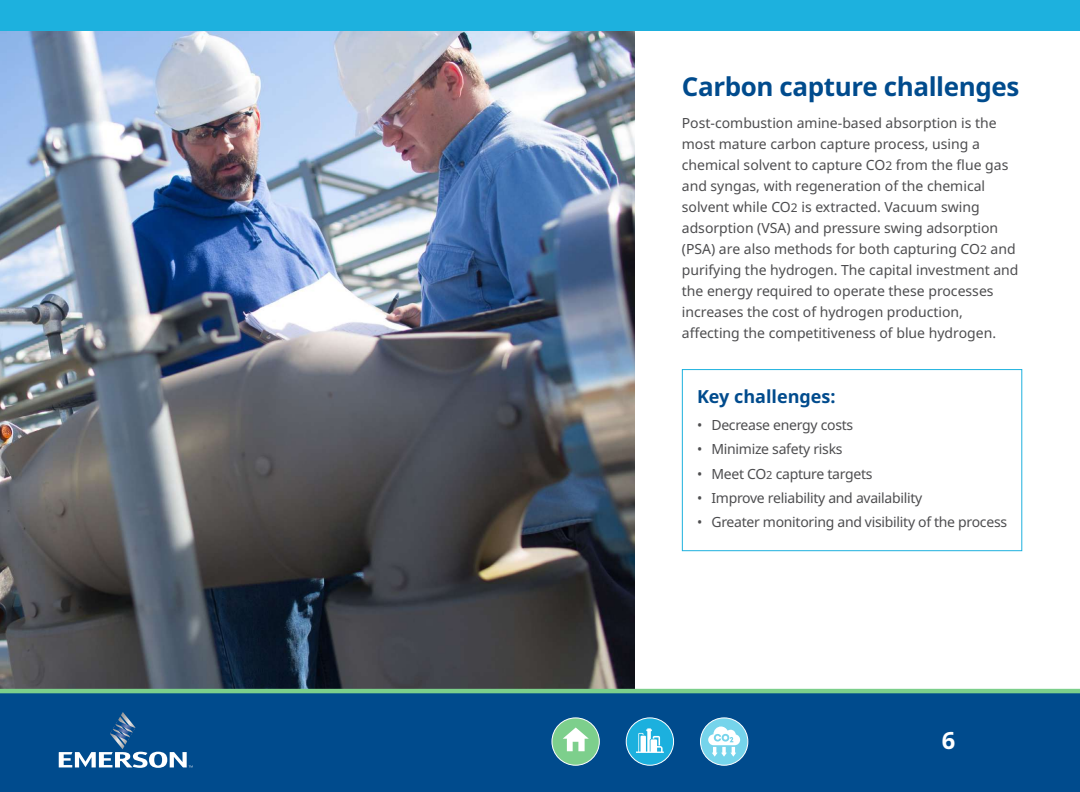
<style>
.page{position:relative;width:1080px;height:792px;background:#fff}
.page>*{position:absolute;margin:0;border:0;box-sizing:border-box;transform-origin:0 0}
.t1{font:700 26px "Noto Sans";letter-spacing:-.015em;color:#004b8d}
.t2{font:700 23.7px "Noto Sans";color:#fff}
.t3{font:700 18px "Noto Sans";color:#004b8d}
.t4{font:14px/21px "Noto Sans";color:#4d4d4f}
.t5{font:14px "Noto Sans";letter-spacing:-.02em;color:#4d4d4f}
.s1{font-size:12px}
.s2{font-size:11px}
</style>
<div class="page">
<img style="left:0;top:31px;width:635px;height:658px">
<div style="left:0;top:693px;width:1080px;height:99px;background:#004b8d"></div>
<svg style="left:59px;top:712px;width:134px;height:56px"></svg>
<div style="left:552px;top:718px;width:47px;height:47px;background:#7dcf8c;border-radius:50%"></div>
<div style="left:551px;top:717px;width:49px;height:49px;border:1px solid #fff;border-radius:50%"></div>
<svg style="left:563px;top:727px;width:26px;height:24px"></svg>
<div style="left:701px;top:718px;width:47px;height:47px;background:#75d4eb;border-radius:50%"></div>
<div style="left:700px;top:717px;width:48px;height:49px;border:1px solid #fff;border-radius:50%"></div>
<svg style="left:708px;top:727px;width:32px;height:30px"></svg>
<div style="left:626px;top:718px;width:48px;height:47px;background:#1cb0de;border-radius:50%"></div>
<div style="left:626px;top:717px;width:48px;height:49px;border:1px solid #fff;border-radius:50%"></div>
<svg style="left:636px;top:728px;width:28px;height:25px"></svg>
<div style="left:0;top:0;width:1080px;height:31px;background:#1db1de"></div>
<hr style="left:0;top:689px;width:1080px;height:4px;background:#7ccf8b">
<div style="left:682px;top:369px;width:340px;height:182px;border:1px solid #1db1de"></div>
<h1 class="t1" style="left:682px;top:72px;width:339px">Carbon capture challenges</h1>
<p class="t4" style="left:682px;top:113px;width:338px">Post-combustion amine-based absorption is the most mature carbon capture process, using a chemical solvent to capture CO<span class="s1">2</span> from the flue gas and syngas, with regeneration of the chemical solvent while CO<span class="s1">2</span> is extracted. Vacuum swing adsorption (VSA) and pressure swing adsorption (PSA) are also methods for both capturing CO<span class="s1">2</span> and purifying the hydrogen. The capital investment and the energy required to operate these processes increases the cost of hydrogen production, affecting the competitiveness of blue hydrogen.</p>
<p class="t3" style="left:697px;top:387px;width:140px">Key challenges:</p>
<p class="t5" style="left:697px;top:417px;width:158px">• Decrease energy costs</p>
<p class="t5" style="left:697px;top:441px;width:147px">• Minimize safety risks</p>
<p class="t5" style="left:697px;top:466px;width:177px">• Meet CO<span class="s2">2</span> capture targets</p>
<p class="t5" style="left:697px;top:490px;width:227px">• Improve reliability and availability</p>
<p class="t5" style="left:697px;top:514px;width:312px">• Greater monitoring and visibility of the process</p>
<h2 class="t2" style="left:942px;top:727px;width:15px">6</h2>
</div>
